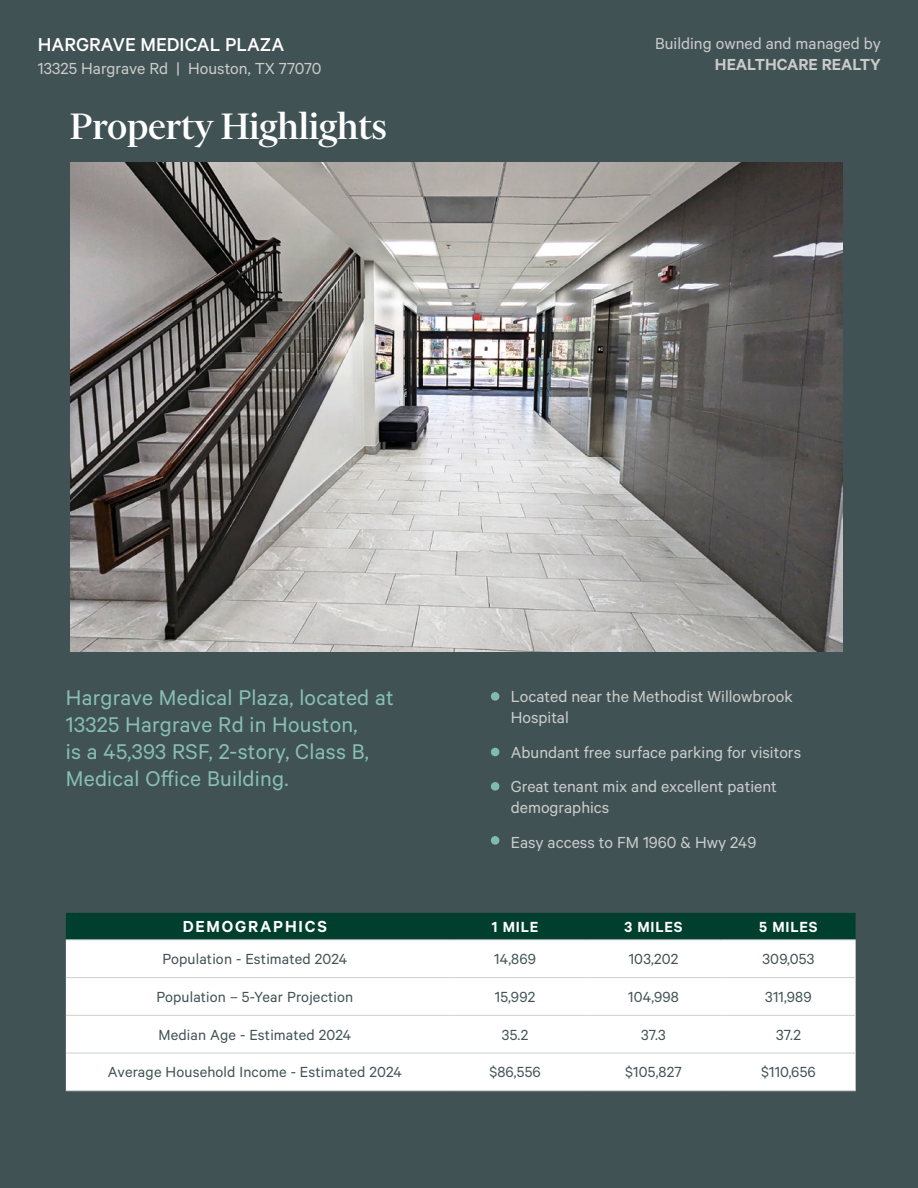
<style>
.page{position:relative;width:918px;height:1188px;background:#415255}
.page>*{position:absolute;margin:0;border:0;box-sizing:border-box;transform-origin:0 0}
.Subheading_Large{font:500 42px "Financier Display";color:#fff}
.Intro_Copy{font:24px/27px "Calibre";letter-spacing:.01em;color:#88c0b3}
.t1{font:500 21px "Calibre";color:#fff}
.t2{font:18px/21px "Calibre";color:#cbcdcb}
.Contact_Info{font:18px "Calibre";color:#cbccca}
.Contact_Info-2{font:600 18px "Calibre";color:#cbccca}
.Table_Header_Bold{font:600 18px "Calibre";letter-spacing:.1em;color:#fff}
.Table_Content_Bold{font:16.5px "Calibre";letter-spacing:.01em;color:#415255}
.Table_Content{font:16.5px "Calibre";letter-spacing:.01em;color:#415255}
.Table_Header_Bold-2{font:600 16.5px "Calibre";letter-spacing:.05em;color:#fff}
.s1{font-family:"Futura BT";font-weight:700;color:#79c142}
</style>
<div class="page">
<div style="left:491px;top:692px;width:8px;height:9px;background:#80bcad;border-radius:50%"></div>
<div style="left:491px;top:836px;width:8px;height:9px;background:#80bcad;border-radius:50%"></div>
<div style="left:491px;top:748px;width:8px;height:8px;background:#80bcad;border-radius:50%"></div>
<div style="left:491px;top:782px;width:8px;height:9px;background:#80bcad;border-radius:50%"></div>
<div style="left:66px;top:913px;width:790px;height:26px;background:#003f2d"></div>
<div style="left:66px;top:940px;width:790px;height:150px;background:#fff"></div>
<hr style="left:66px;top:939px;width:385px;height:1px;background:#cad0d2">
<hr style="left:451px;top:939px;width:135px;height:1px;background:#cad0d2">
<hr style="left:586px;top:939px;width:135px;height:1px;background:#cad0d2">
<hr style="left:721px;top:939px;width:135px;height:1px;background:#cad0d2">
<hr style="left:66px;top:977px;width:385px;height:1px;background:#cad0d2">
<hr style="left:451px;top:977px;width:135px;height:1px;background:#cad0d2">
<hr style="left:586px;top:977px;width:135px;height:1px;background:#cad0d2">
<hr style="left:721px;top:977px;width:135px;height:1px;background:#cad0d2">
<hr style="left:66px;top:1015px;width:385px;height:1px;background:#cad0d2">
<hr style="left:451px;top:1015px;width:135px;height:1px;background:#cad0d2">
<hr style="left:586px;top:1015px;width:135px;height:1px;background:#cad0d2">
<hr style="left:721px;top:1015px;width:135px;height:1px;background:#cad0d2">
<hr style="left:66px;top:1053px;width:385px;height:1px;background:#cad0d2">
<hr style="left:451px;top:1053px;width:135px;height:1px;background:#cad0d2">
<hr style="left:586px;top:1053px;width:135px;height:1px;background:#cad0d2">
<hr style="left:721px;top:1053px;width:135px;height:1px;background:#cad0d2">
<hr style="left:66px;top:1090px;width:385px;height:1px;background:#cad0d2">
<hr style="left:451px;top:1090px;width:135px;height:1px;background:#cad0d2">
<hr style="left:586px;top:1090px;width:135px;height:1px;background:#cad0d2">
<hr style="left:721px;top:1090px;width:135px;height:1px;background:#cad0d2">
<img style="left:70px;top:162px;width:772px;height:489px">
<p class="t1" style="left:38px;top:33px;width:248px">HARGRAVE MEDICAL PLAZA</p>
<p class="Contact_Info" style="left:38px;top:58px;width:285px">13325 Hargrave Rd | Houston, TX 77070</p>
<p class="Subheading_Large" style="left:70px;top:104px;width:318px">Property Highlights</p>
<p class="Contact_Info" style="left:655px;top:33px;width:227px">Building owned and managed by</p>
<p class="Contact_Info-2" style="left:715px;top:54px;width:168px">HEALTHCARE REALTY</p>
<p class="Intro_Copy" style="left:66px;top:683px;width:329px">Hargrave Medical Plaza, located at<br>13325 Hargrave Rd in Houston,<br>is a 45,393 RSF, 2-story, Class B,<br>Medical Office Building.</p>
<p class="t2" style="left:511px;top:686px;width:283px;text-indent:-20px"><span class="s1">•</span> Located near the Methodist Willowbrook<br>Hospital</p>
<p class="t2" style="left:491px;top:741px;width:312px"><span class="s1">•</span> Abundant free surface parking for visitors</p>
<p class="t2" style="left:511px;top:776px;width:268px;text-indent:-20px"><span class="s1">•</span> Great tenant mix and excellent patient demographics</p>
<p class="t2" style="left:491px;top:831px;width:267px"><span class="s1">•</span> Easy access to FM 1960 &amp; Hwy 249</p>
<p class="Table_Header_Bold" style="left:183px;top:916px;width:146px">DEMOGRAPHICS</p>
<p class="Table_Header_Bold-2" style="left:492px;top:917px;width:48px">1 MILE</p>
<p class="Table_Header_Bold-2" style="left:624px;top:917px;width:60px">3 MILES</p>
<p class="Table_Header_Bold-2" style="left:759px;top:917px;width:60px">5 MILES</p>
<p class="Table_Content_Bold" style="left:162px;top:949px;width:186px">Population - Estimated 2024</p>
<p class="Table_Content" style="left:494px;top:949px;width:43px">14,869</p>
<p class="Table_Content" style="left:629px;top:949px;width:51px">103,202</p>
<p class="Table_Content" style="left:763px;top:949px;width:53px">309,053</p>
<p class="Table_Content_Bold" style="left:156px;top:987px;width:198px">Population – 5-Year Projection</p>
<p class="Table_Content" style="left:495px;top:987px;width:42px">15,992</p>
<p class="Table_Content" style="left:628px;top:987px;width:52px">104,998</p>
<p class="Table_Content" style="left:765px;top:987px;width:48px">311,989</p>
<p class="Table_Content_Bold" style="left:158px;top:1025px;width:194px">Median Age - Estimated 2024</p>
<p class="Table_Content" style="left:502px;top:1025px;width:28px">35.2</p>
<p class="Table_Content" style="left:641px;top:1025px;width:26px">37.3</p>
<p class="Table_Content" style="left:776px;top:1025px;width:26px">37.2</p>
<p class="Table_Content_Bold" style="left:108px;top:1063px;width:296px">Average Household Income - Estimated 2024</p>
<p class="Table_Content" style="left:489px;top:1063px;width:53px">$86,556</p>
<p class="Table_Content" style="left:625px;top:1063px;width:58px">$105,827</p>
<p class="Table_Content" style="left:761px;top:1063px;width:56px">$110,656</p>
</div>
